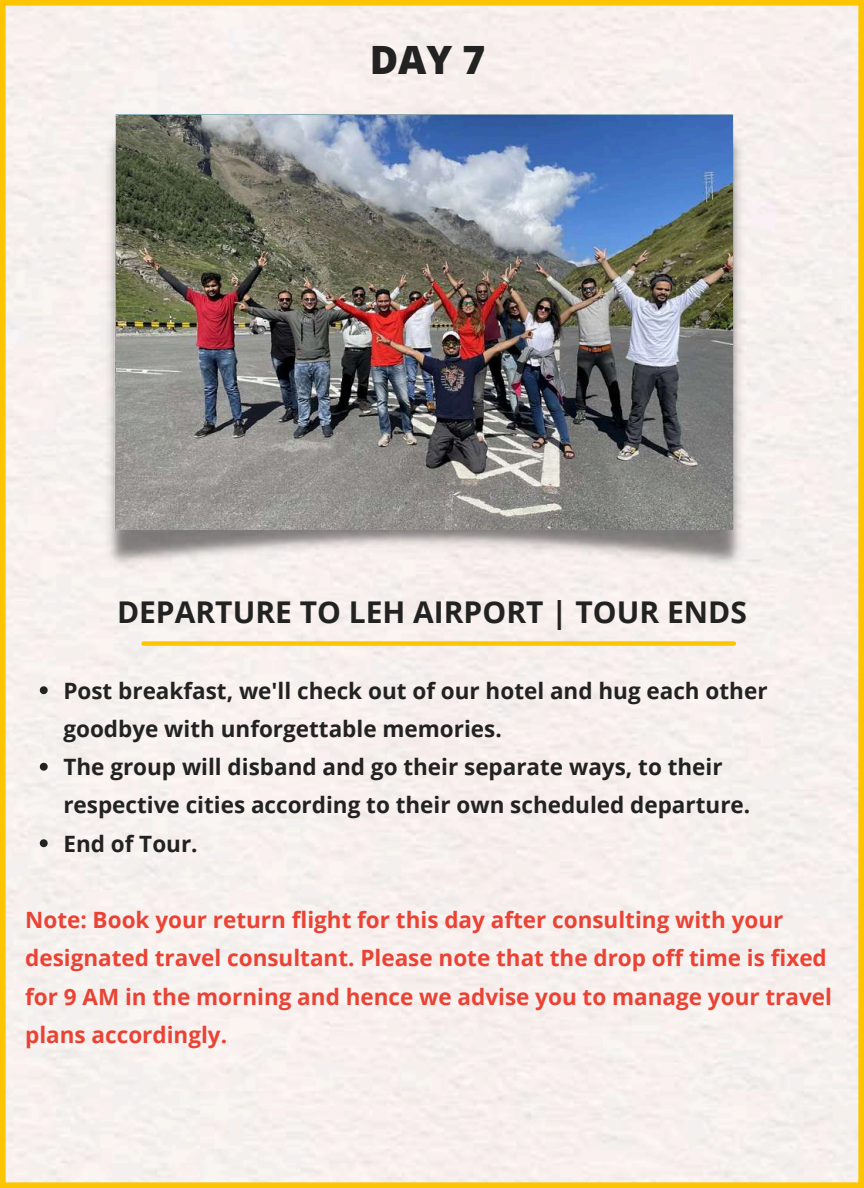
<style>
.page{position:relative;width:864px;height:1188px;background:#f6f0ee}
.page>*{position:absolute;margin:0;border:0;box-sizing:border-box;transform-origin:0 0}
.t1{font:800 39px "Open Sans";color:#222}
.t2{font:700 30px "Open Sans";color:#222}
.t3{font:700 22.5px/38.2px "Open Sans";color:#222}
.t4{font:700 22.5px/38.2px "Open Sans";color:#ea4335}
</style>
<div class="page">
<img style="left:103px;top:108px;width:642px;height:462px">
<svg style="left:40px;top:686px;width:8px;height:8px"></svg>
<svg style="left:40px;top:763px;width:8px;height:8px"></svg>
<svg style="left:40px;top:839px;width:8px;height:8px"></svg>
<div style="left:144px;top:641px;width:590px;height:5px;background:#fcc500"></div>
<img style="left:116px;top:116px;width:617px;height:414px">
<h1 class="t1" style="left:370px;top:33px;width:117px">DAY 7</h1>
<h2 class="t2" style="left:117px;top:591px;width:631px">DEPARTURE TO LEH AIRPORT | TOUR ENDS</h2>
<p class="t3" style="left:63px;top:671px;width:706px">Post breakfast, we'll check out of our hotel and hug each other goodbye with unforgettable memories.<br>The group will disband and go their separate ways, to their respective cities according to their own scheduled departure.<br>End of Tour.</p>
<p class="t4" style="left:25px;top:900px;width:808px">Note: Book your return flight for this day after consulting with your designated travel consultant. Please note that the drop off time is fixed for 9 AM in the morning and hence we advise you to manage your travel plans accordingly.</p>
</div>
